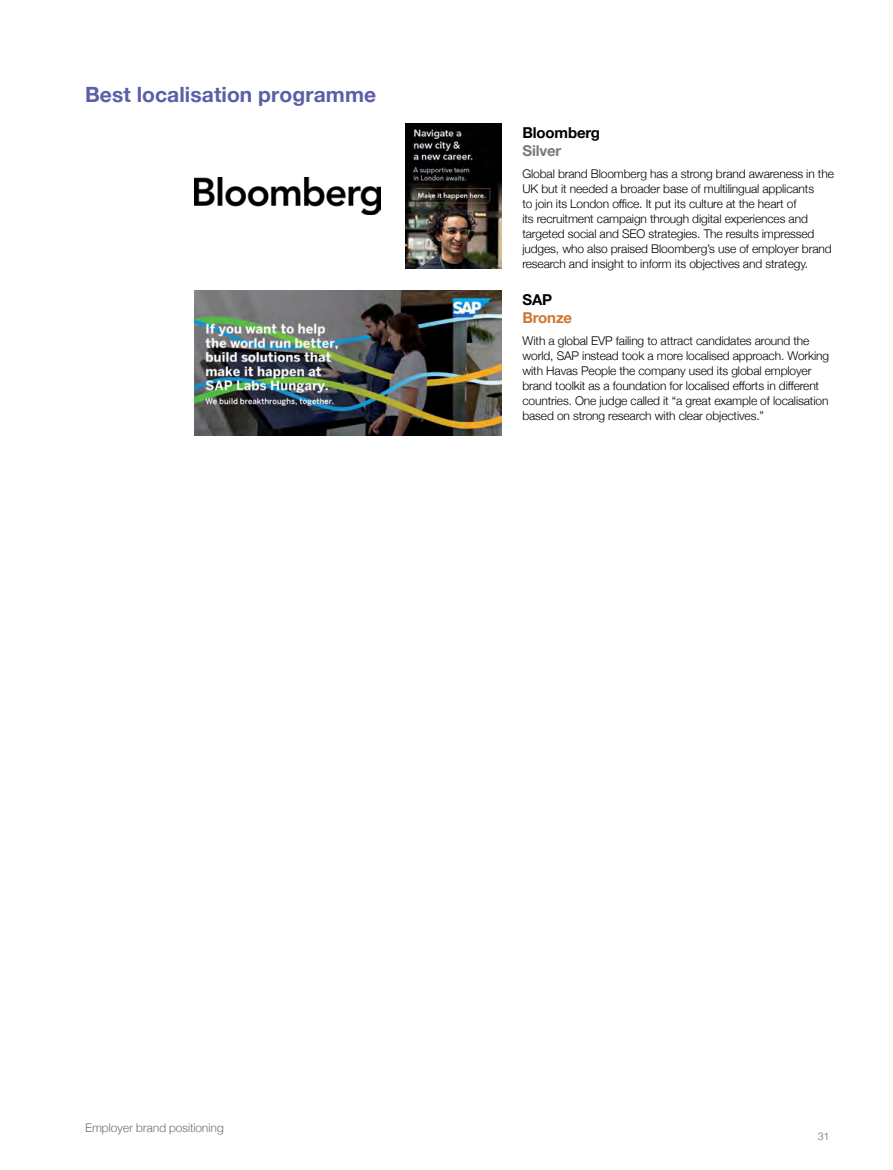
<style>
.page{position:relative;width:893px;height:1170px;background:#fff}
.page>*{position:absolute;margin:0;border:0;box-sizing:border-box;transform-origin:0 0}
.t1{font:700 21px "Helvetica Neue";letter-spacing:.005em;color:#5c5ea7}
.t2{font:700 15px "Helvetica Neue";letter-spacing:-.01em;color:#000}
.t3{font:700 15px "Helvetica Neue";letter-spacing:-.01em;color:#7c7b7b}
.t4{font:700 15px "Helvetica Neue";letter-spacing:-.01em;color:#ce7730}
.t5{font:300 12px/15px "Helvetica Neue";letter-spacing:-.01em;color:#000}
.t6{font:300 12px "Helvetica";letter-spacing:-.03em;color:#706f6f}
.t7{font:300 10.5px "Helvetica";color:#706f6f}
</style>
<div class="page">
<img style="left:194px;top:290px;width:307px;height:145px">
<img style="left:405px;top:123px;width:96px;height:145px">
<img style="left:194px;top:177px;width:186px;height:37px">
<h1 class="t1" style="left:85px;top:78px;width:293px">Best localisation programme</h1>
<p class="t2" style="left:522px;top:121px;width:79px">Bloomberg</p>
<p class="t3" style="left:522px;top:139px;width:40px">Silver</p>
<p class="t5" style="left:522px;top:165px;width:313px">Global brand Bloomberg has a strong brand awareness in the UK but it needed a broader base of multilingual applicants<br>to join its London office. It put its culture at the heart of<br>its recruitment campaign through digital experiences and targeted social and SEO strategies. The results impressed judges, who also praised Bloomberg’s use of employer brand research and insight to inform its objectives and strategy.</p>
<p class="t2" style="left:522px;top:287px;width:31px">SAP</p>
<p class="t4" style="left:522px;top:305px;width:51px">Bronze</p>
<p class="t5" style="left:522px;top:332px;width:308px">With a global EVP failing to attract candidates around the world, SAP instead took a more localised approach. Working with Havas People the company used its global employer brand toolkit as a foundation for localised efforts in different countries. One judge called it “a great example of localisation based on strong research with clear objectives.”</p>
<p class="t6" style="left:85px;top:1117px;width:141px">Employer brand positioning</p>
<p class="t7" style="left:818px;top:1127px;width:13px">31</p>
</div>
